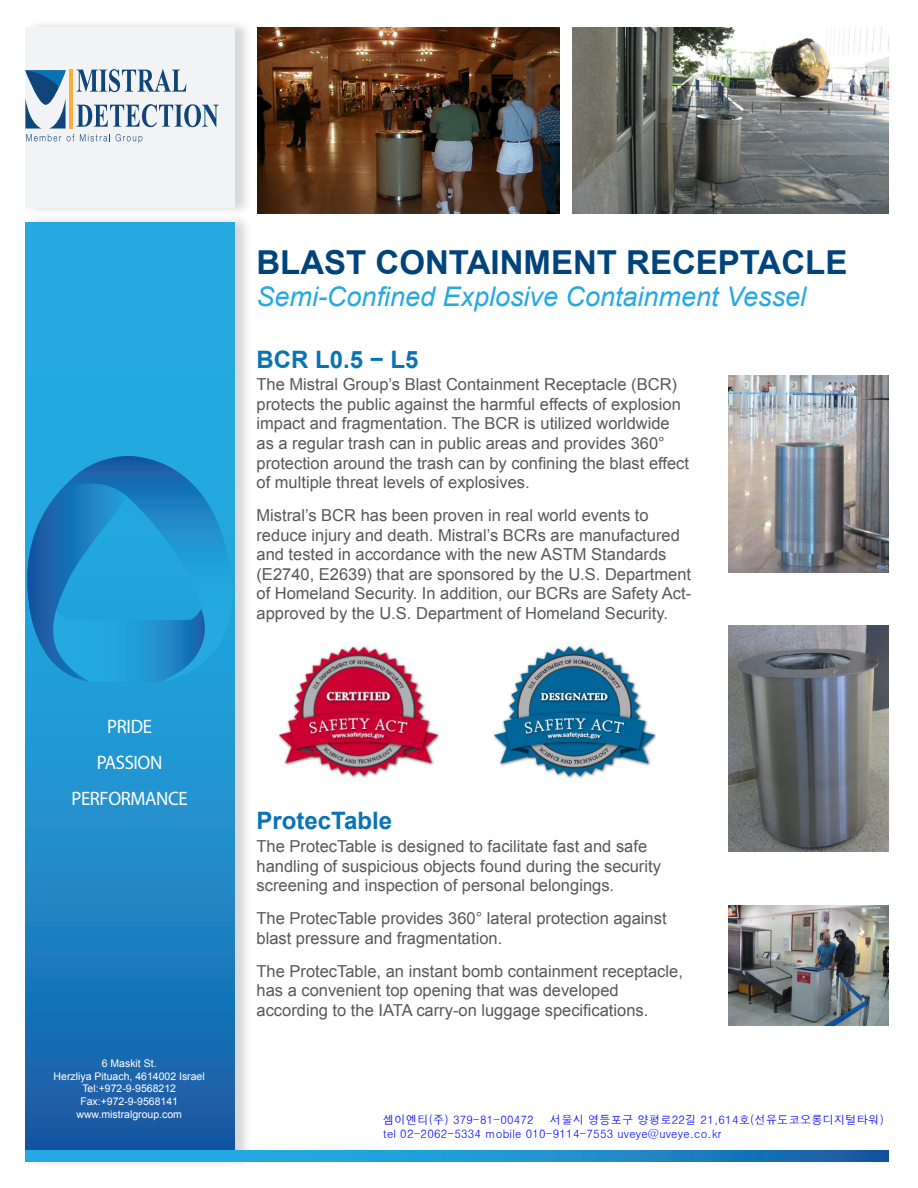
<style>
.page{position:relative;width:918px;height:1188px;background:#fff}
.page>*{position:absolute;margin:0;border:0;box-sizing:border-box;transform-origin:0 0}
.t1{font:700 33px "Arial";color:#00447b}
.t2{font:italic 27px "Arial";color:#25a9e0}
.t3{font:700 24px "Arial";color:#0973b4}
.t4{font:19.5px "Myriad Pro";letter-spacing:-.02em;color:#fff;scale:.96 1}
.t5{font:16.5px/19.5px "Arial";color:#57585a}
.t6{font:11.7px/13.4px "Dotum";letter-spacing:.025em;color:#00f;scale:.95 1}
.t7{font:10.5px "Arial";color:#fff}
</style>
<div class="page">
<div style="left:26px;top:214px;width:226px;height:955px;background:#231f20;opacity:.18"></div>
<svg style="left:25px;top:222px;width:210px;height:929px;background:#1f8dcb"></svg>
<svg style="left:25px;top:1151px;width:864px;height:10px;background:#1f92ce"></svg>
<svg style="left:25px;top:456px;width:222px;height:227px;background:#2996d0"></svg>
<div style="left:26px;top:19px;width:226px;height:197px;background:#231f20;opacity:.18"></div>
<div style="left:25px;top:27px;width:210px;height:180px;background:#f2f3f4"></div>
<svg style="left:25px;top:69px;width:193px;height:74px"></svg>
<img style="left:257px;top:27px;width:302px;height:186px">
<img style="left:573px;top:27px;width:316px;height:186px">
<img style="left:728px;top:376px;width:160px;height:196px">
<img style="left:728px;top:626px;width:160px;height:226px">
<img style="left:728px;top:905px;width:160px;height:120px">
<img style="left:494px;top:645px;width:161px;height:134px">
<img style="left:278px;top:645px;width:160px;height:134px">
<p class="t4" style="left:107px;top:715px;width:48px">PRIDE</p>
<p class="t4" style="left:97px;top:751px;width:70px">PASSION</p>
<p class="t4" style="left:71px;top:787px;width:123px">PERFORMANCE</p>
<p class="t7" style="left:102px;top:1057px;width:56px">6 Maskit St.</p>
<p class="t7" style="left:54px;top:1069px;width:153px">Herzliya Pituach, 4614002 Israel</p>
<p class="t7" style="left:82px;top:1082px;width:95px">Tel:+972-9-9568212</p>
<p class="t7" style="left:80px;top:1094px;width:99px">Fax:+972-9-9568141</p>
<p class="t7" style="left:76px;top:1107px;width:107px">www.mistralgroup.com</p>
<p class="t1" style="left:256px;top:240px;width:592px">BLAST CONTAINMENT RECEPTACLE</p>
<p class="t2" style="left:256px;top:279px;width:551px">Semi-Confined Explosive Containment Vessel</p>
<p class="t3" style="left:256px;top:343px;width:164px">BCR L0.5 − L5</p>
<p class="t5" style="left:256px;top:375px;width:434px">The Mistral Group’s Blast Containment Receptacle (BCR) protects the public against the harmful effects of explosion impact and fragmentation. The BCR is utilized worldwide as a regular trash can in public areas and provides 360° protection around the trash can by confining the blast effect of multiple threat levels of explosives.</p>
<p class="t5" style="left:256px;top:506px;width:436px">Mistral’s BCR has been proven in real world events to reduce injury and death. Mistral’s BCRs are manufactured and tested in accordance with the new ASTM Standards (E2740, E2639) that are sponsored by the U.S. Department of Homeland Security. In addition, our BCRs are Safety Act&shy;approved by the U.S. Department of Homeland Security.</p>
<p class="t3" style="left:256px;top:805px;width:137px">ProtecTable</p>
<p class="t5" style="left:256px;top:837px;width:406px">The ProtecTable is designed to facilitate fast and safe handling of suspicious objects found during the security screening and inspection of personal belongings.</p>
<p class="t5" style="left:256px;top:909px;width:412px">The ProtecTable provides 360° lateral protection against blast pressure and fragmentation.</p>
<p class="t5" style="left:256px;top:961px;width:428px">The ProtecTable, an instant bomb containment receptacle, has a convenient top opening that was developed according to the IATA carry-on luggage specifications.</p>
<p class="t6" style="left:383px;top:1114px;width:160px">셈이엔티(주) 379-81-00472</p>
<p class="t6" style="left:383px;top:1114px;width:528px;text-indent:167px">서울시 영등포구 양평로22길 21,614호(선유도코오롱디지털타워) tel 02-2062-5334 mobile 010-9114-7553 uveye@uveye.co.kr</p>
</div>
